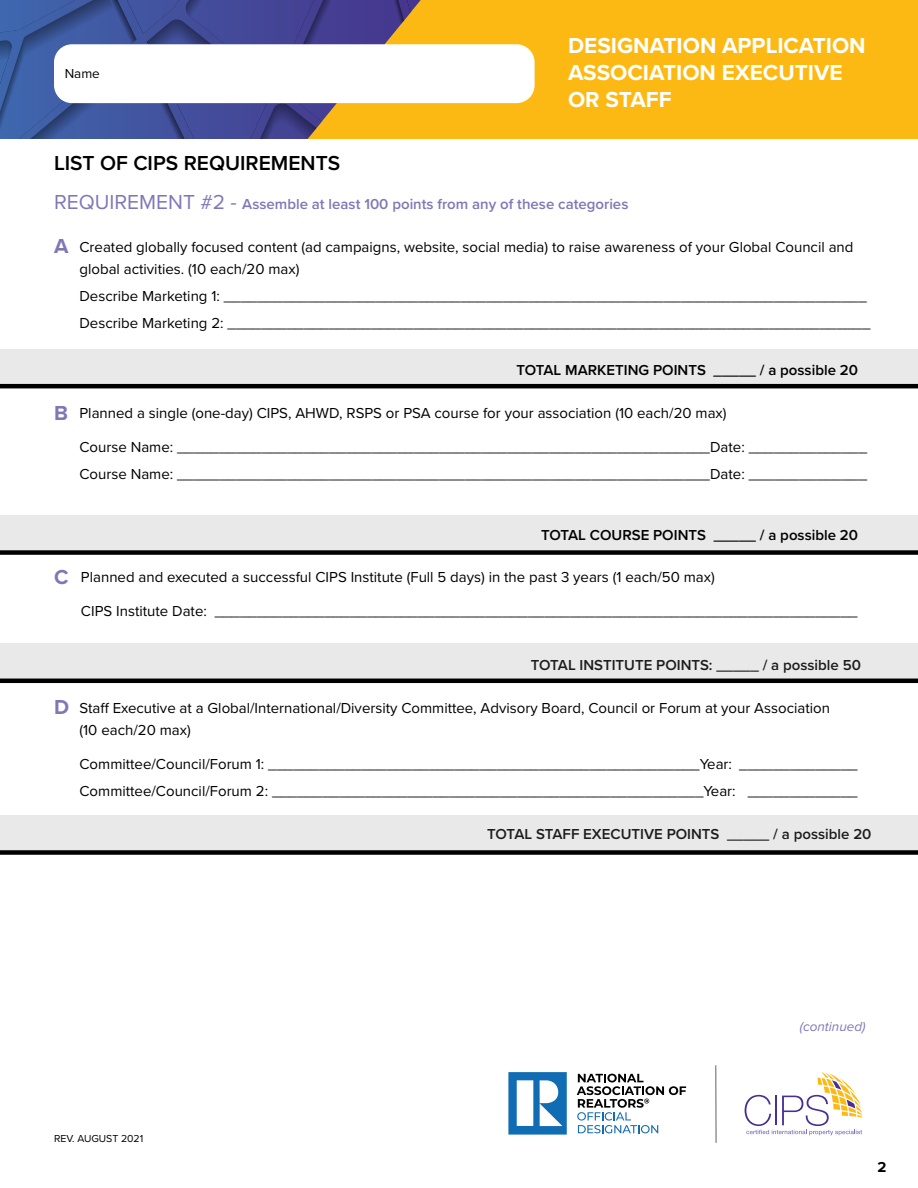
<style>
.page{position:relative;width:918px;height:1188px;background:#fff}
.page>*{position:absolute;margin:0;border:0;box-sizing:border-box;transform-origin:0 0}
.t1{font:700 22.5px/27px "Proxima Nova";color:#fff}
.t2{font:600 21px "Proxima Nova";color:#000}
.t3{font:15px/27px "Proxima Nova";color:#000}
.t4{font:600 15px "Proxima Nova";color:#000}
.t5{font:600 15px "Proxima Nova";color:#8177b7}
.t6{font:700 15px "Proxima Nova";color:#000}
.t7{font:italic 13.5px "Proxima Nova";color:#8177b7}
.t8{font:13.5px "Proxima Nova";color:#000}
.t9{font:10.5px "Proxima Nova";color:#000}
.s1{font-weight:400;font-size:21px}
.s2{font-weight:700;font-size:21px;color:#8177b7}
</style>
<div class="page">
<img style="left:0;top:0;width:291px;height:139px">
<svg style="left:291px;top:0;width:627px;height:139px;background:#edae1d"></svg>
<hr style="left:715px;top:1065px;width:2px;height:78px;background:#6e6f71">
<svg style="left:508px;top:1072px;width:59px;height:63px"></svg>
<svg style="left:577px;top:1074px;width:109px;height:59px"></svg>
<svg style="left:745px;top:1072px;width:117px;height:63px"></svg>
<div style="left:0;top:515px;width:918px;height:38px;background:#e9e9ea"></div>
<div style="left:0;top:550px;width:918px;height:5px;background:#000"></div>
<div style="left:0;top:349px;width:918px;height:37px;background:#e9e9ea"></div>
<hr style="left:0;top:384px;width:918px;height:4px;background:#000">
<div style="left:54px;top:44px;width:481px;height:59px;background:#fff;border-radius:18px"></div>
<div style="left:0;top:815px;width:918px;height:38px;background:#e9e9ea"></div>
<div style="left:0;top:850px;width:918px;height:5px;background:#000"></div>
<div style="left:0;top:643px;width:918px;height:38px;background:#e9e9ea"></div>
<hr style="left:0;top:679px;width:918px;height:4px;background:#000">
<p class="t8" style="left:65px;top:63px;width:37px">Name</p>
<h1 class="t1" style="left:568px;top:32px;width:299px">DESIGNATION APPLICATION<br>ASSOCIATION EXECUTIVE<br>OR STAFF</h1>
<h2 class="t2" style="left:54px;top:147px;width:288px">LIST OF CIPS REQUIREMENTS</h2>
<p class="t5" style="left:54px;top:193px;width:576px"><span class="s1">REQUIREMENT #2 -</span> Assemble at least 100 points from any of these categories</p>
<p class="t3" style="left:79px;top:235px;width:775px;line-height:22.5px;text-indent:-25px"><span class="s2">A</span> Created globally focused content (ad campaigns, website, social media) to raise awareness of your Global Council and global activities. (10 each/20 max)</p>
<p class="t3" style="left:79px;top:282px;width:793px">Describe Marketing 1: ____________________________________________________________________________<br>Describe Marketing 2: ____________________________________________________________________________</p>
<p class="t4" style="left:516px;top:359px;width:343px">TOTAL MARKETING POINTS _____ / a possible 20</p>
<p class="t3" style="left:54px;top:399px;width:674px"><span class="s2">B</span> Planned a single (one-day) CIPS, AHWD, RSPS or PSA course for your association (10 each/20 max)</p>
<p class="t3" style="left:80px;top:433px;width:789px">Course Name: _______________________________________________________________Date: ______________<br>Course Name: _______________________________________________________________Date: ______________</p>
<p class="t4" style="left:541px;top:523px;width:318px">TOTAL COURSE POINTS _____ / a possible 20</p>
<p class="t3" style="left:54px;top:563px;width:662px"><span class="s2">C</span> Planned and executed a successful CIPS Institute (Full 5 days) in the past 3 years (1 each/50 max)</p>
<p class="t3" style="left:81px;top:597px;width:778px">CIPS Institute Date: ____________________________________________________________________________</p>
<p class="t4" style="left:531px;top:654px;width:332px">TOTAL INSTITUTE POINTS: _____ / a possible 50</p>
<p class="t3" style="left:80px;top:696px;width:752px;line-height:22.5px;text-indent:-26px"><span class="s2">D</span> Staff Executive at a Global/International/Diversity Committee, Advisory Board, Council or Forum at your Association (10 each/20 max)</p>
<p class="t3" style="left:80px;top:750px;width:780px">Committee/Council/Forum 1: ___________________________________________________Year: ______________<br>Committee/Council/Forum 2: ___________________________________________________Year: _____________</p>
<p class="t4" style="left:487px;top:823px;width:386px">TOTAL STAFF EXECUTIVE POINTS _____ / a possible 20</p>
<p class="t9" style="left:54px;top:1131px;width:91px">REV. AUGUST 2021</p>
<p class="t7" style="left:800px;top:1017px;width:67px">(continued)</p>
<p class="t6" style="left:878px;top:1156px;width:10px">2</p>
</div>
